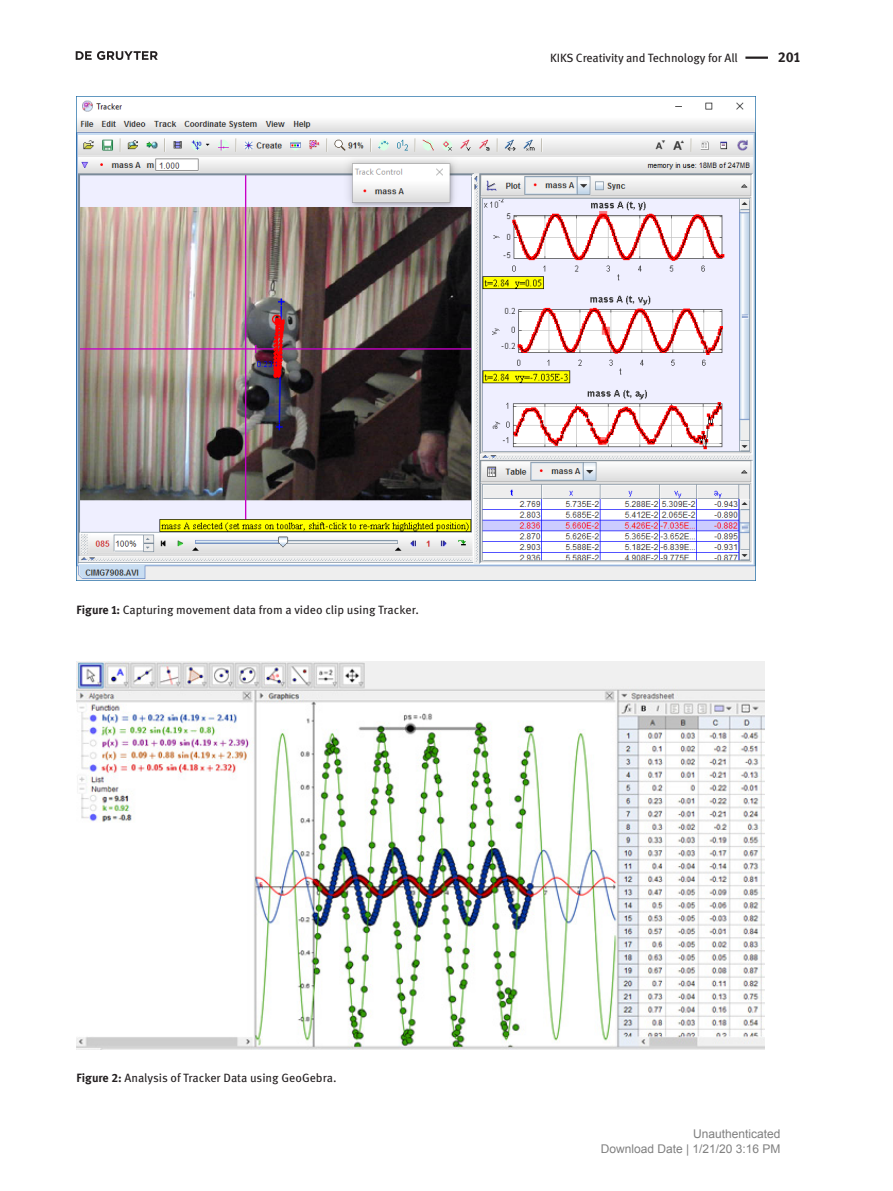
<style>
.page{position:relative;width:893px;height:1191px;background:#fff}
.page>*{position:absolute;margin:0;border:0;box-sizing:border-box;transform-origin:0 0}
.t1{font:700 14.25px "DG Meta Science";color:#231f20}
.caption_figure{font:12px "DG Meta Science";letter-spacing:-.01em;color:#231f20}
.t2{font:12px/15px "Arial";color:#808080;text-align:right}
.s1{font-weight:700}
</style>
<div class="page">
<svg style="left:76px;top:51px;width:82px;height:9px"></svg>
<hr style="left:745px;top:57px;width:23px;height:2px;background:#231f20">
<img style="left:77px;top:96px;width:678px;height:485px">
<img style="left:77px;top:662px;width:687px;height:387px">
<p class="caption_figure" style="left:550px;top:48px;width:189px">KIKS Creativity and Technology for All</p>
<p class="t1" style="left:778px;top:45px;width:24px">201</p>
<p class="caption_figure" style="left:77px;top:600px;width:344px"><span class="s1">Figure 1:</span> Capturing movement data from a video clip using Tracker.</p>
<p class="caption_figure" style="left:77px;top:1069px;width:262px"><span class="s1">Figure 2:</span> Analysis of Tracker Data using GeoGebra.</p>
<p class="t2" style="left:601px;top:1127px;width:181px">Unauthenticated<br>Download Date | 1/21/20 3:16 PM</p>
</div>
